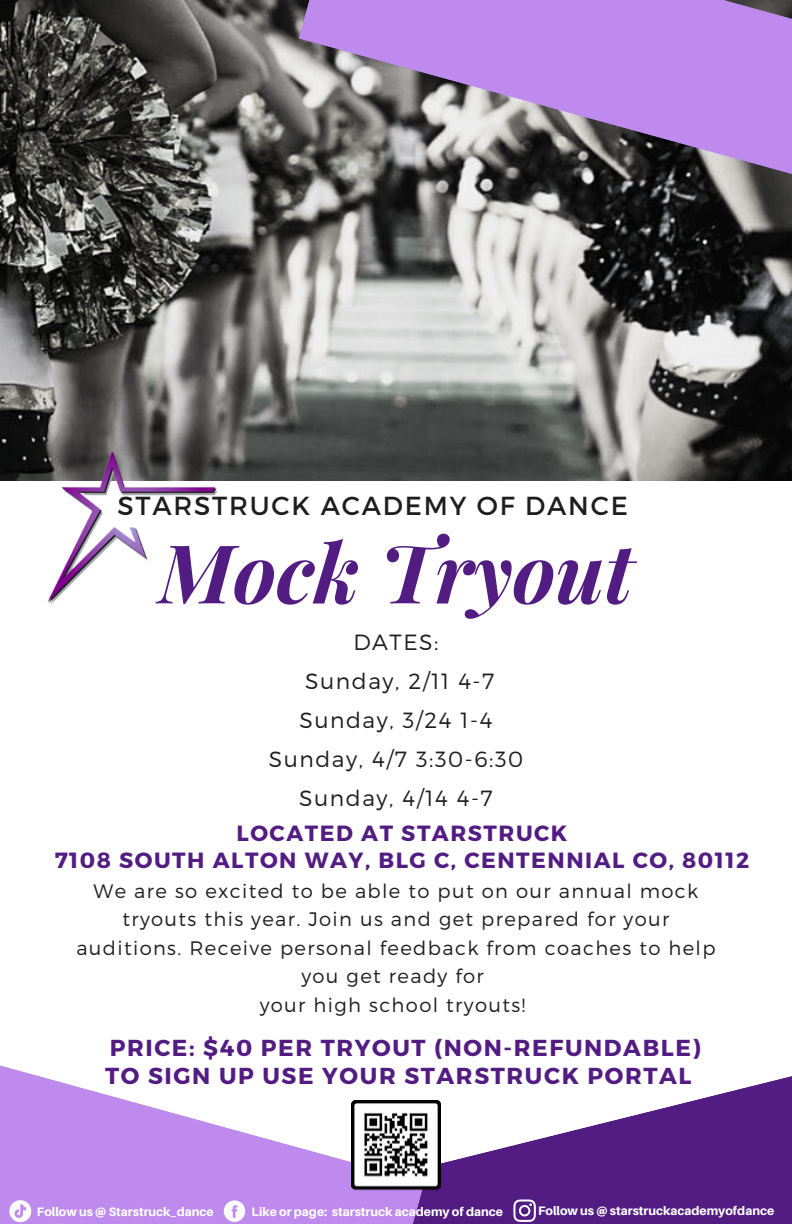
<style>
.page{position:relative;width:792px;height:1224px;background:#fff}
.page>*{position:absolute;margin:0;border:0;box-sizing:border-box;transform-origin:0 0}
.t1{font:italic 700 81.4px "Playfair Display";color:#521c82}
.t2{font:26px "Montserrat";letter-spacing:.07em;color:#1e1e1e}
.t3{font:700 23.2px "Montserrat";letter-spacing:.07em;color:#521c82}
.t4{font:300 22px "Montserrat";letter-spacing:.07em;color:#1e1e1e}
.t5{font:700 22px "Montserrat";letter-spacing:.07em;color:#521c82}
.t6{font:300 19.6px/28.4px "Montserrat";letter-spacing:.07em;color:#1e1e1e;text-align:center}
.t7{font:800 12.2px "Aileron";color:#fff}
</style>
<div class="page">
<img style="left:0;top:0;width:792px;height:481px">
<svg style="left:425px;top:1076px;width:367px;height:148px;fill:#521c82"></svg>
<svg style="left:0;top:1065px;width:425px;height:159px;fill:#be8aed"></svg>
<svg style="left:299px;top:0;width:493px;height:185px;background:#9d7fb6"></svg>
<img style="left:40px;top:446px;width:194px;height:159px">
<img style="left:352px;top:1101px;width:88px;height:91px">
<svg style="left:513px;top:1199px;width:23px;height:23px"></svg>
<svg style="left:9px;top:1200px;width:22px;height:22px"></svg>
<svg style="left:224px;top:1200px;width:21px;height:22px"></svg>
<p class="t2" style="left:117px;top:489px;width:512px">STARSTRUCK ACADEMY OF DANCE</p>
<p class="t1" style="left:159px;top:515px;width:476px">Mock Tryout</p>
<p class="t4" style="left:353px;top:627px;width:87px">DATES:</p>
<p class="t4" style="left:305px;top:666px;width:191px">Sunday, 2/11 4-7</p>
<p class="t4" style="left:299px;top:705px;width:195px">Sunday, 3/24 1-4</p>
<p class="t4" style="left:269px;top:744px;width:256px">Sunday, 4/7 3:30-6:30</p>
<p class="t4" style="left:299px;top:783px;width:195px">Sunday, 4/14 4-7</p>
<p class="t5" style="left:237px;top:819px;width:332px">LOCATED AT STARSTRUCK</p>
<p class="t5" style="left:55px;top:846px;width:696px">7108 SOUTH ALTON WAY, BLG C, CENTENNIAL CO, 80112</p>
<p class="t6" style="left:76px;top:876px;width:641px">We are so excited to be able to put on our annual mock tryouts this year. Join us and get prepared for your auditions. Receive personal feedback from coaches to help you get ready for</p>
<p class="t6" style="left:260px;top:990px;width:267px">your high school tryouts!</p>
<p class="t3" style="left:110px;top:1032px;width:593px">PRICE: $40 PER TRYOUT (NON-REFUNDABLE)</p>
<p class="t3" style="left:105px;top:1061px;width:588px">TO SIGN UP USE YOUR STARSTRUCK PORTAL</p>
<p class="t7" style="left:37px;top:1204px;width:178px">Follow us @ Starstruck_dance</p>
<p class="t7" style="left:252px;top:1205px;width:253px">Like or page: starstruck academy of dance</p>
<p class="t7" style="left:538px;top:1203px;width:238px">Follow us @ starstruckacademyofdance</p>
</div>
